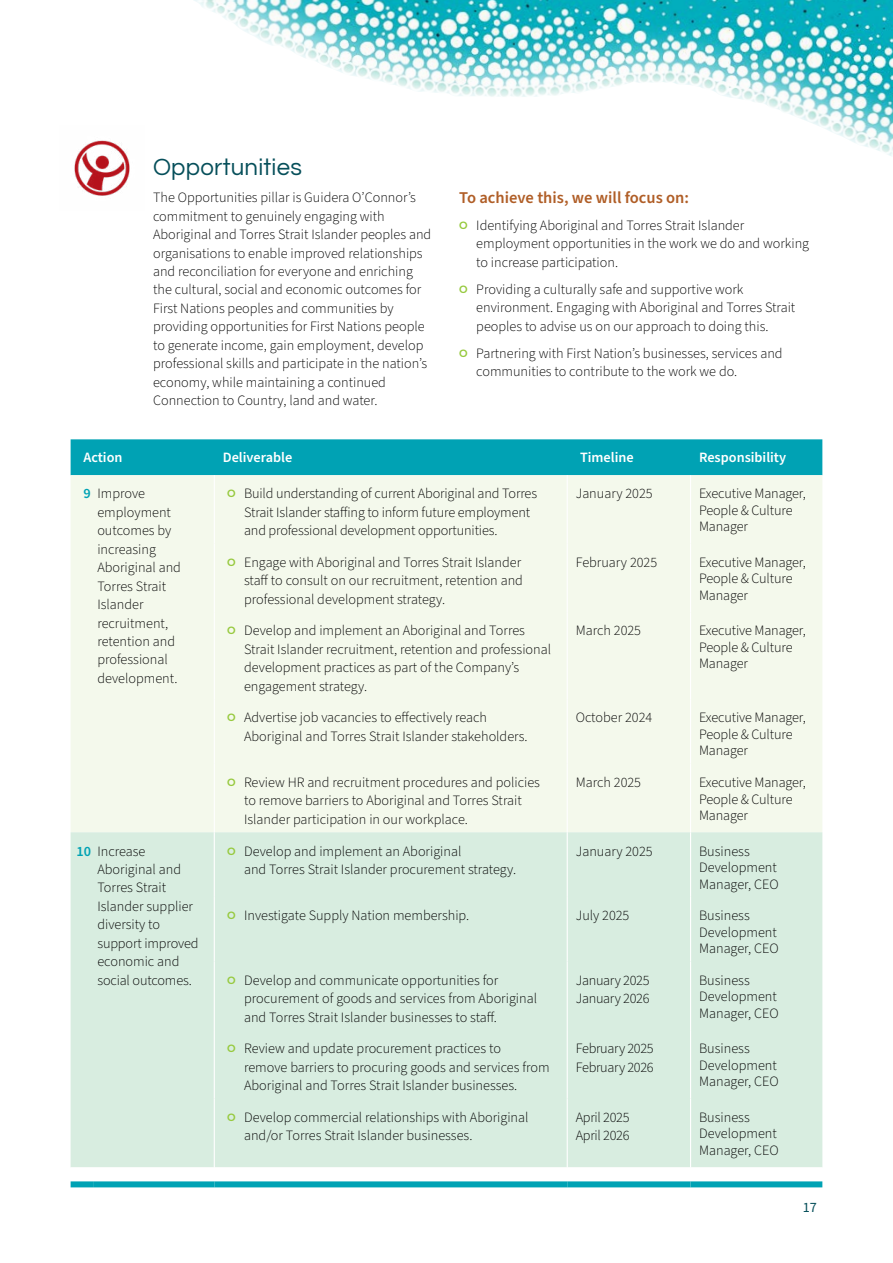
<style>
.page{position:relative;width:893px;height:1263px;background:#fff}
.page>*{position:absolute;margin:0;border:0;box-sizing:border-box;transform-origin:0 0}
.t1{font:24px "Questrial";letter-spacing:.01em;color:#064f5a}
.t2{font:600 16.5px "Source Sans Pro";color:#b05e27}
.t3{font:300 14.25px/18.5px "Source Sans Pro";color:#000}
.t4{font:300 14.25px/18.5px "Source Sans Pro";letter-spacing:-.02em;color:#000}
.t5{font:600 14.25px "Source Sans Pro";color:#fff}
.t6{font:14.25px "Source Sans Pro";color:#064f5a}
.s1{font-weight:900;color:#96c93d}
.s2{font-weight:600;color:#00a2b4}
</style>
<div class="page">
<div style="left:71px;top:439px;width:751px;height:36px;background:#00a2b4"></div>
<div style="left:71px;top:475px;width:751px;height:357px;background:#f4f9ec"></div>
<div style="left:71px;top:832px;width:751px;height:335px;background:#d8ede0"></div>
<hr style="left:214px;top:475px;width:1px;height:69px;background:#fff">
<hr style="left:567px;top:475px;width:1px;height:69px;background:#fff">
<hr style="left:690px;top:475px;width:1px;height:69px;background:#fff">
<hr style="left:214px;top:544px;width:1px;height:68px;background:#fff">
<hr style="left:567px;top:544px;width:1px;height:68px;background:#fff">
<hr style="left:690px;top:544px;width:1px;height:68px;background:#fff">
<hr style="left:214px;top:612px;width:1px;height:87px;background:#fff">
<hr style="left:567px;top:612px;width:1px;height:87px;background:#fff">
<hr style="left:690px;top:612px;width:1px;height:87px;background:#fff">
<hr style="left:214px;top:699px;width:1px;height:65px;background:#fff">
<hr style="left:567px;top:699px;width:1px;height:65px;background:#fff">
<hr style="left:690px;top:699px;width:1px;height:65px;background:#fff">
<hr style="left:214px;top:764px;width:1px;height:68px;background:#fff">
<hr style="left:567px;top:764px;width:1px;height:68px;background:#fff">
<hr style="left:690px;top:764px;width:1px;height:68px;background:#fff">
<hr style="left:214px;top:832px;width:1px;height:65px;background:#fff">
<hr style="left:567px;top:832px;width:1px;height:65px;background:#fff">
<hr style="left:690px;top:832px;width:1px;height:65px;background:#fff">
<hr style="left:214px;top:897px;width:1px;height:64px;background:#fff">
<hr style="left:567px;top:897px;width:1px;height:64px;background:#fff">
<hr style="left:690px;top:897px;width:1px;height:64px;background:#fff">
<hr style="left:567px;top:961px;width:1px;height:69px;background:#fff">
<hr style="left:690px;top:961px;width:1px;height:69px;background:#fff">
<hr style="left:214px;top:961px;width:1px;height:69px;background:#fff">
<hr style="left:214px;top:1030px;width:1px;height:68px;background:#fff">
<hr style="left:567px;top:1030px;width:1px;height:68px;background:#fff">
<hr style="left:690px;top:1030px;width:1px;height:68px;background:#fff">
<hr style="left:214px;top:1098px;width:1px;height:69px;background:#fff">
<hr style="left:567px;top:1098px;width:1px;height:69px;background:#fff">
<hr style="left:690px;top:1098px;width:1px;height:69px;background:#fff">
<div style="left:71px;top:1181px;width:22px;height:6px;background:#00a2b4"></div>
<div style="left:93px;top:1181px;width:121px;height:6px;background:#00a2b4"></div>
<div style="left:214px;top:1181px;width:353px;height:6px;background:#00a2b4"></div>
<div style="left:567px;top:1181px;width:124px;height:6px;background:#00a2b4"></div>
<div style="left:691px;top:1181px;width:131px;height:6px;background:#00a2b4"></div>
<svg style="left:74px;top:140px;width:56px;height:56px"></svg>
<img style="left:194px;top:0;width:699px;height:156px">
<h1 class="t1" style="left:153px;top:151px;width:150px">Opportunities</h1>
<p class="t3" style="left:153px;top:189px;width:280px">The Opportunities pillar is Guidera O’Connor’s commitment to genuinely engaging with Aboriginal and Torres Strait Islander peoples and organisations to enable improved relationships and reconciliation for everyone and enriching the cultural, social and economic outcomes for First Nations peoples and communities by providing opportunities for First Nations people to generate income, gain employment, develop professional skills and participate in the nation’s economy, while maintaining a continued Connection to Country, land and water.</p>
<p class="t2" style="left:459px;top:186px;width:231px">To achieve this, we will focus on:</p>
<p class="t3" style="left:476px;top:216px;width:334px;text-indent:-17px"><span class="s1">○</span> Identifying Aboriginal and Torres Strait Islander employment opportunities in the work we do and working to increase participation.</p>
<p class="t3" style="left:476px;top:280px;width:321px;text-indent:-17px"><span class="s1">○</span> Providing a culturally safe and supportive work environment. Engaging with Aboriginal and Torres Strait peoples to advise us on our approach to doing this.</p>
<p class="t3" style="left:476px;top:344px;width:308px;text-indent:-17px"><span class="s1">○</span> Partnering with First Nation’s businesses, services and communities to contribute to the work we do.</p>
<p class="t5" style="left:83px;top:448px;width:41px">Action</p>
<p class="t5" style="left:223px;top:448px;width:71px">Deliverable</p>
<p class="t5" style="left:580px;top:448px;width:55px">Timeline</p>
<p class="t5" style="left:699px;top:448px;width:89px">Responsibility</p>
<p class="t3" style="left:97px;top:485px;width:85px;text-indent:-14px"><span class="s2">9</span> Improve employment outcomes by increasing<br>Aboriginal and<br>Torres Strait<br>Islander recruitment, retention and professional development.</p>
<p class="t3" style="left:244px;top:485px;width:295px;text-indent:-17px"><span class="s1">○</span> Build understanding of current Aboriginal and Torres<br>Strait Islander staffing to inform future employment and professional development opportunities.</p>
<p class="t3" style="left:576px;top:485px;width:78px">January 2025</p>
<p class="t3" style="left:699px;top:486px;width:108px;line-height:16.5px">Executive Manager,<br>People &amp; Culture<br>Manager</p>
<p class="t3" style="left:244px;top:553px;width:280px;text-indent:-17px"><span class="s1">○</span> Engage with Aboriginal and Torres Strait Islander staff to consult on our recruitment, retention and professional development strategy.</p>
<p class="t3" style="left:576px;top:553px;width:83px">February 2025</p>
<p class="t3" style="left:699px;top:554px;width:108px;line-height:16.5px">Executive Manager,<br>People &amp; Culture<br>Manager</p>
<p class="t3" style="left:244px;top:622px;width:308px;text-indent:-17px"><span class="s1">○</span> Develop and implement an Aboriginal and Torres Strait Islander recruitment, retention and professional development practices as part of the Company’s engagement strategy.</p>
<p class="t3" style="left:576px;top:622px;width:67px">March 2025</p>
<p class="t3" style="left:699px;top:623px;width:108px;line-height:16.5px">Executive Manager,<br>People &amp; Culture<br>Manager</p>
<p class="t3" style="left:244px;top:709px;width:285px;text-indent:-17px"><span class="s1">○</span> Advertise job vacancies to effectively reach<br>Aboriginal and Torres Strait Islander stakeholders.</p>
<p class="t3" style="left:576px;top:709px;width:78px">October 2024</p>
<p class="t3" style="left:699px;top:710px;width:108px;line-height:16.5px">Executive Manager,<br>People &amp; Culture<br>Manager</p>
<p class="t3" style="left:244px;top:773px;width:297px;text-indent:-17px"><span class="s1">○</span> Review HR and recruitment procedures and policies to remove barriers to Aboriginal and Torres Strait<br>Islander participation in our workplace.</p>
<p class="t3" style="left:576px;top:773px;width:67px">March 2025</p>
<p class="t3" style="left:699px;top:774px;width:108px;line-height:16.5px">Executive Manager,<br>People &amp; Culture<br>Manager</p>
<p class="t3" style="left:97px;top:842px;width:103px;text-indent:-21px"><span class="s2">10</span> Increase<br>Aboriginal and<br>Torres Strait<br>Islander supplier diversity to support improved economic and social outcomes.</p>
<p class="t3" style="left:244px;top:842px;width:274px;text-indent:-17px"><span class="s1">○</span> Develop and implement an Aboriginal<br>and Torres Strait Islander procurement strategy.</p>
<p class="t3" style="left:576px;top:842px;width:78px">January 2025</p>
<p class="t3" style="left:699px;top:843px;width:81px;line-height:16.5px">Business<br>Development<br>Manager, CEO</p>
<p class="t3" style="left:227px;top:907px;width:244px"><span class="s1">○</span> Investigate Supply Nation membership.</p>
<p class="t3" style="left:576px;top:907px;width:55px">July 2025</p>
<p class="t3" style="left:699px;top:908px;width:81px;line-height:16.5px">Business<br>Development<br>Manager, CEO</p>
<p class="t3" style="left:244px;top:971px;width:294px;text-indent:-17px"><span class="s1">○</span> Develop and communicate opportunities for procurement of goods and services from Aboriginal and Torres Strait Islander businesses to staff.</p>
<p class="t4" style="left:576px;top:971px;width:75px">January 2025<br>January 2026</p>
<p class="t3" style="left:699px;top:972px;width:81px;line-height:16.5px">Business<br>Development<br>Manager, CEO</p>
<p class="t3" style="left:244px;top:1040px;width:307px;text-indent:-17px"><span class="s1">○</span> Review and update procurement practices to<br>remove barriers to procuring goods and services from<br>Aboriginal and Torres Strait Islander businesses.</p>
<p class="t4" style="left:576px;top:1040px;width:79px">February 2025<br>February 2026</p>
<p class="t3" style="left:699px;top:1041px;width:81px;line-height:16.5px">Business<br>Development<br>Manager, CEO</p>
<p class="t3" style="left:244px;top:1108px;width:286px;text-indent:-17px"><span class="s1">○</span> Develop commercial relationships with Aboriginal and/or Torres Strait Islander businesses.</p>
<p class="t4" style="left:576px;top:1108px;width:55px">April 2025<br>April 2026</p>
<p class="t3" style="left:699px;top:1109px;width:81px;line-height:16.5px">Business<br>Development<br>Manager, CEO</p>
<p class="t6" style="left:803px;top:1198px;width:16px">17</p>
</div>
